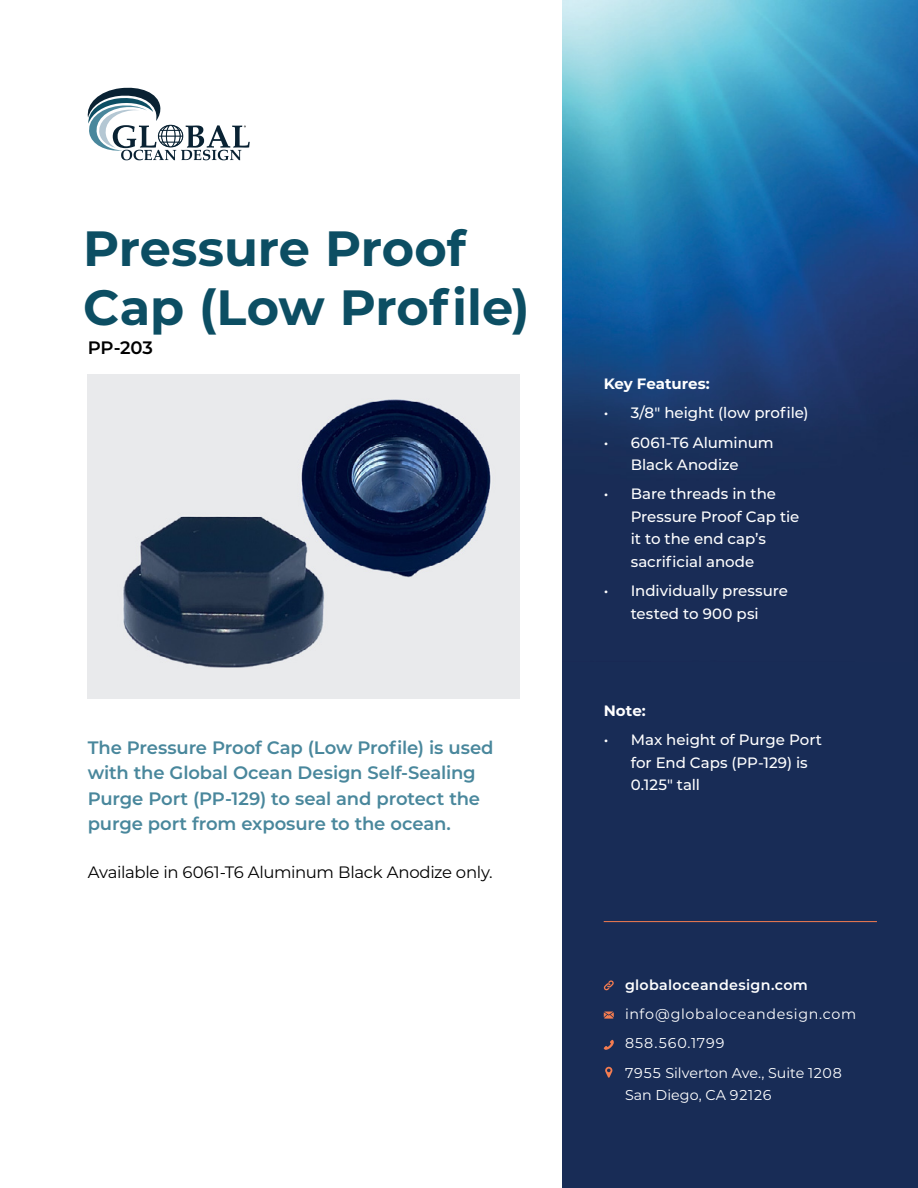
<style>
.page{position:relative;width:918px;height:1188px;background:#fff}
.page>*{position:absolute;margin:0;border:0;box-sizing:border-box;transform-origin:0 0}
.t1{font:700 49.5px/59.4px "Montserrat";letter-spacing:-.005em;color:#0c4e63}
.t2{font:600 18px/25.5px "Montserrat";letter-spacing:-.01em;color:#49879c}
.t3{font:600 18px "Montserrat";color:#000}
.t4{font:16.5px "Montserrat";letter-spacing:-.025em;color:#000}
.t5{font:500 15px/22.5px "Montserrat";letter-spacing:-.005em;color:#fff;text-align:center}
.t6{font:700 15px "Montserrat";letter-spacing:-.005em;color:#fff}
.t7{font:14.25px/29.2px "Montserrat";letter-spacing:.045em;color:#fff}
.t8{font:600 14.25px "Montserrat";letter-spacing:.025em;color:#fff}
.t9{font:14.25px "Montserrat";letter-spacing:.01em;color:#fff}
</style>
<div class="page">
<svg style="left:87px;top:87px;width:163px;height:73px"></svg>
<div style="left:563px;top:0;width:355px;height:1188px;background:#182c56"></div>
<img style="left:563px;top:0;width:355px;height:436px">
<img style="left:88px;top:375px;width:431px;height:323px">
<hr style="left:604px;top:921px;width:273px;height:1px;background:#f47c50">
<svg style="left:604px;top:1040px;width:10px;height:10px"></svg>
<svg style="left:604px;top:980px;width:10px;height:11px"></svg>
<svg style="left:605px;top:1067px;width:7px;height:11px"></svg>
<svg style="left:604px;top:1012px;width:10px;height:7px"></svg>
<h1 class="t1" style="left:83px;top:216px;width:448px">Pressure Proof<br>Cap (Low Profile)</h1>
<p class="t3" style="left:88px;top:335px;width:67px">PP-203</p>
<p class="t2" style="left:88px;top:734px;width:407px">The Pressure Proof Cap (Low Profile) is used with the Global Ocean Design Self-Sealing Purge Port (PP-129) to seal and protect the purge port from exposure to the ocean.</p>
<p class="t4" style="left:88px;top:861px;width:406px">Available in 6061-T6 Aluminum Black Anodize only.</p>
<p class="t6" style="left:604px;top:373px;width:108px">Key Features:</p>
<p class="t5" style="left:604px;top:401px;width:207px">• 3/8" height (low profile)</p>
<p class="t5" style="left:604px;top:431px;width:171px">• 6061-T6 Aluminum<br>Black Anodize</p>
<p class="t5" style="left:631px;top:482px;width:170px;text-align:left;text-indent:-27px">• Bare threads in the<br>Pressure Proof Cap tie it to the end cap’s sacrificial anode</p>
<p class="t5" style="left:604px;top:579px;width:186px">• Individually pressure tested to 900 psi</p>
<p class="t6" style="left:604px;top:700px;width:44px">Note:</p>
<p class="t5" style="left:631px;top:728px;width:193px;text-align:left;text-indent:-27px">• Max height of Purge Port for End Caps (PP-129) is<br>0.125" tall</p>
<p class="t8" style="left:625px;top:975px;width:184px">globaloceandesign.com</p>
<p class="t7" style="left:625px;top:999px;width:233px">info@globaloceandesign.com<br>858.560.1799<br>7955 Silverton Ave., Suite 1208</p>
<p class="t9" style="left:625px;top:1085px;width:148px">San Diego, CA 92126</p>
</div>
